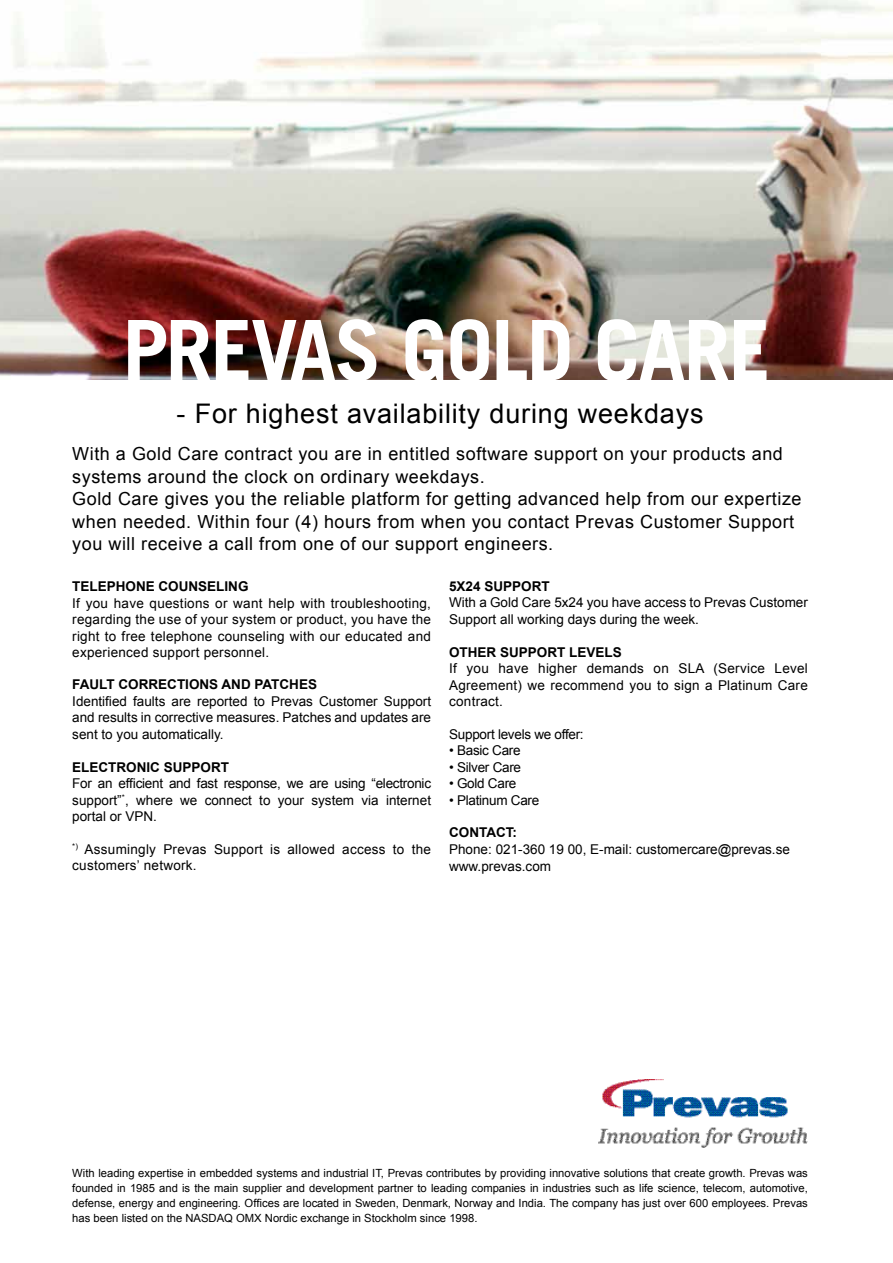
<style>
.page{position:relative;width:893px;height:1263px;background:#fff}
.page>*{position:absolute;margin:0;border:0;box-sizing:border-box;transform-origin:0 0}
.t1{font:700 84px "Trade Gothic LT Std";letter-spacing:-.02em;color:#fff}
.t2{font:27px "Arial";letter-spacing:.03em;color:#000}
.t3{font:18px/22.5px "Arial";letter-spacing:.03em;color:#000}
.t4{font:13.5px/16.5px "Arial";color:#000;text-align:justify}
.t5{font:700 13.5px "Arial";color:#000}
.t6{font:13.5px "Arial";letter-spacing:-.02em;color:#000}
.t7{font:13.5px/16.5px "Arial";letter-spacing:.02em;color:#000}
.t8{font:11.25px/15px "Arial";color:#000;text-align:justify}
</style>
<div class="page">
<img style="left:599px;top:1079px;width:208px;height:69px">
<img style="left:0;top:0;width:893px;height:380px">
<h1 class="t1" style="left:122px;top:299px;width:650px">PREVAS GOLD CARE</h1>
<h2 class="t2" style="left:177px;top:396px;width:528px">- For highest availability during weekdays</h2>
<p class="t3" style="left:72px;top:443px;width:731px">With a Gold Care contract you are in entitled software support on your products and systems around the clock on ordinary weekdays.<br>Gold Care gives you the reliable platform for getting advanced help from our expertize when needed. Within four (4) hours from when you contact Prevas Customer Support you will receive a call from one of our support engineers.</p>
<p class="t5" style="left:72px;top:577px;width:178px">TELEPHONE COUNSELING</p>
<p class="t4" style="left:72px;top:595px;width:360px">If you have questions or want help with troubleshooting, regarding the use of your system or product, you have the right to free telephone counseling with our educated and experienced support personnel.</p>
<p class="t5" style="left:72px;top:675px;width:246px">FAULT CORRECTIONS AND PATCHES</p>
<p class="t4" style="left:72px;top:693px;width:360px">Identified faults are reported to Prevas Customer Support and results in corrective measures. Patches and updates are sent to you automatically.</p>
<p class="t5" style="left:72px;top:758px;width:158px">ELECTRONIC SUPPORT</p>
<p class="t4" style="left:72px;top:775px;width:360px">For an efficient and fast response, we are using “electronic support”<sup>*</sup>, where we connect to your system via internet portal or VPN.</p>
<p class="t7" style="left:72px;top:841px;width:360px"><sup>*)</sup> Assumingly Prevas Support is allowed access to the customers’ network.</p>
<p class="t5" style="left:449px;top:577px;width:101px">5X24 SUPPORT</p>
<p class="t4" style="left:449px;top:595px;width:360px">With a Gold Care 5x24 you have access to Prevas Customer<br>Support all working days during the week.</p>
<p class="t5" style="left:449px;top:643px;width:174px">OTHER SUPPORT LEVELS</p>
<p class="t4" style="left:449px;top:661px;width:360px">If you have higher demands on SLA (Service Level Agreement) we recommend you to sign a Platinum Care contract.</p>
<p class="t6" style="left:449px;top:725px;width:136px">Support levels we offer:</p>
<p class="t6" style="left:449px;top:742px;width:73px">• Basic Care</p>
<p class="t6" style="left:449px;top:758px;width:73px">• Silver Care</p>
<p class="t6" style="left:449px;top:775px;width:69px">• Gold Care</p>
<p class="t6" style="left:449px;top:791px;width:92px">• Platinum Care</p>
<p class="t5" style="left:449px;top:823px;width:11px">CON</p>
<p class="t5" style="left:479px;top:823px;width:39px">TAC T:</p>
<p class="t4" style="left:449px;top:840px;width:342px;line-height:18px">Phone: 021-360 19 00, E-mail: customercare@prevas.se www.prevas.com</p>
<p class="t8" style="left:72px;top:1165px;width:737px">With leading expertise in embedded systems and industrial IT, Prevas contributes by providing innovative solutions that create growth. Prevas was founded in 1985 and is the main supplier and development partner to leading companies in industries such as life science, telecom, automotive, defense, energy and engineering. Offices are located in Sweden, Denmark, Norway and India. The company has just over 600 employees. Prevas has been listed on the NASDAQ OMX Nordic exchange in Stockholm since 1998.</p>
</div>
